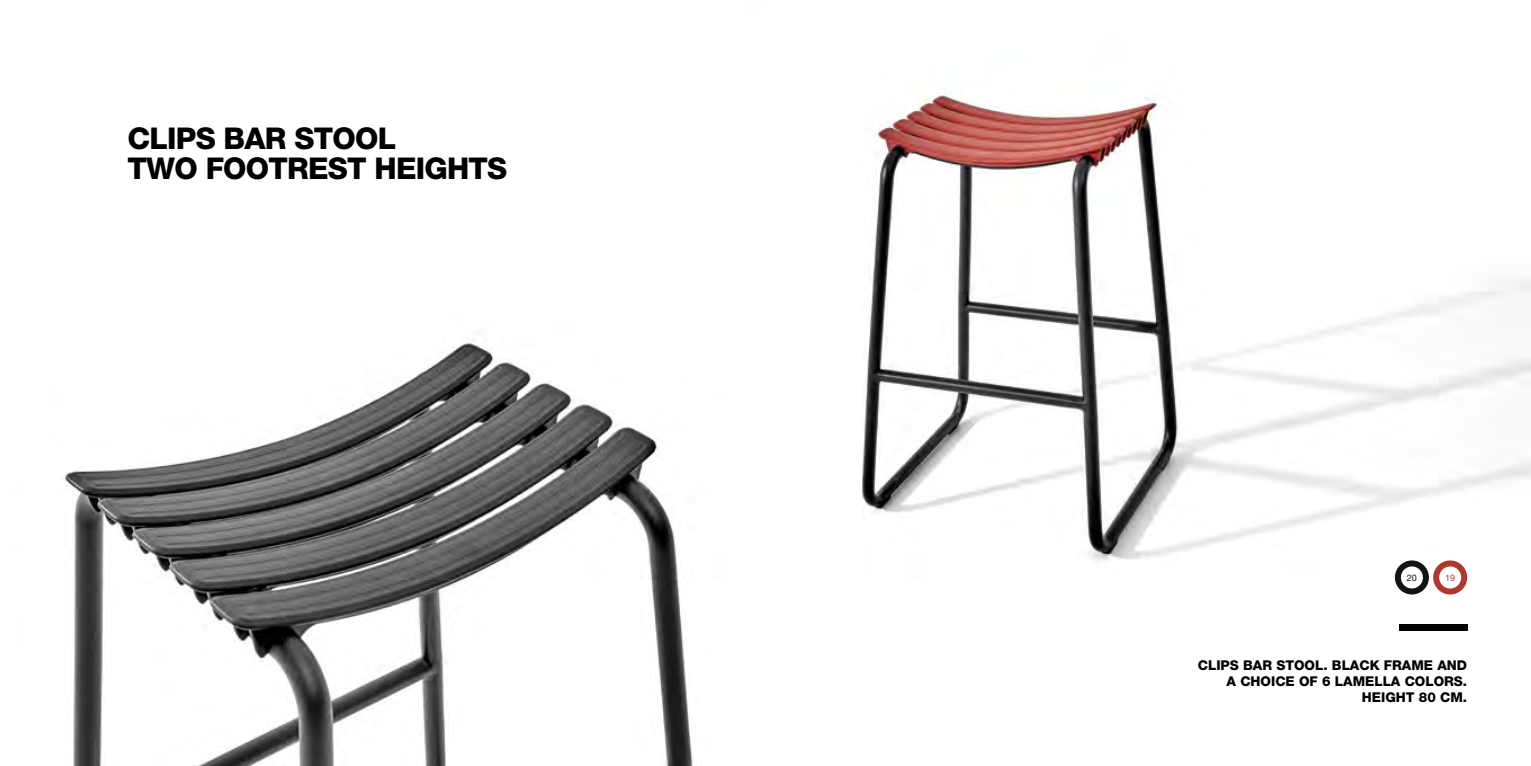
<style>
.page{position:relative;width:1531px;height:766px;background:#fff}
.page>*{position:absolute;margin:0;border:0;box-sizing:border-box;transform-origin:0 0}
.t1{font:800 30px/30px "Helvetica Neue LT Pro";letter-spacing:-.025em;color:#000}
.t2{font:800 13.5px/16.2px "Helvetica Neue LT Pro";color:#000;text-align:right}
.t3{font:9px "Helvetica Neue LT Pro";color:#131313}
.t4{font:9px "Helvetica Neue LT Pro";color:#af382d}
</style>
<div class="page">
<img style="left:61px;top:95px;width:1470px;height:670px">
<div style="left:1399px;top:624px;width:68px;height:6px;background:#000"></div>
<div style="left:1433px;top:560px;width:34px;height:34px;border:6px solid #af382d;border-radius:50%"></div>
<div style="left:1395px;top:560px;width:34px;height:34px;border:6px solid #131313;border-radius:50%"></div>
<h1 class="t1" style="left:128px;top:123px;width:381px">CLIPS BAR STOOL<br>TWO FOOTREST HEIGHTS</h1>
<p class="t3" style="left:1407px;top:571px;width:12px">20</p>
<p class="t4" style="left:1445px;top:571px;width:12px">19</p>
<p class="t2" style="left:1198px;top:656px;width:271px">CLIPS BAR STOOL. BLACK FRAME AND<br>A CHOICE OF 6 LAMELLA COLORS.<br>HEIGHT 80 CM.</p>
</div>
